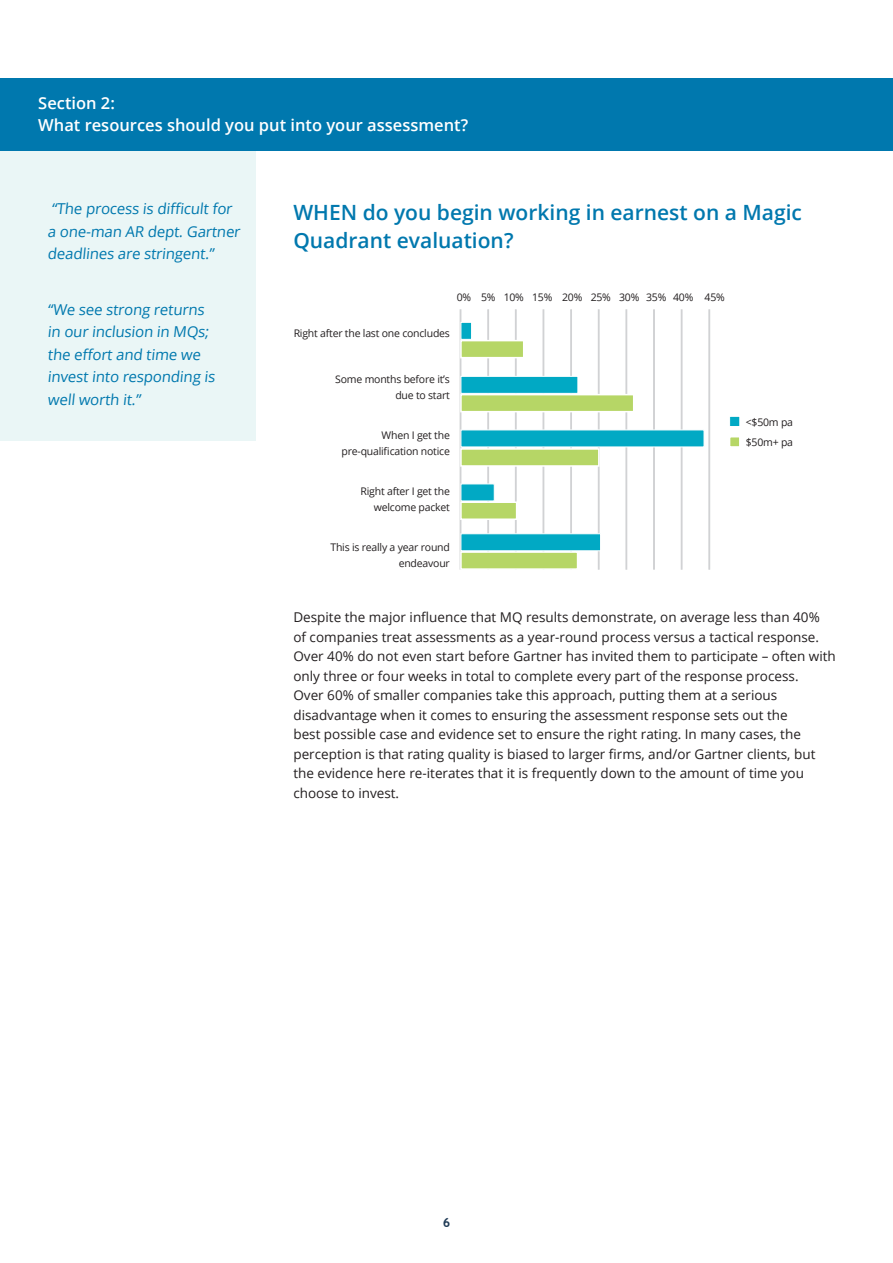
<style>
.page{position:relative;width:893px;height:1263px;background:#fff}
.page>*{position:absolute;margin:0;border:0;box-sizing:border-box;transform-origin:0 0}
.body_text{font:600 21px/28.2px "Open Sans";color:#0078ae}
.t1{font:600 16.5px/22.2px "Open Sans";color:#fff}
.SIdebars{font:15px/22.5px "Open Sans";color:#0078ae}
.body_text-2{font:13.5px/19.5px "Open Sans";color:#231f20}
.sub_header{font:700 12.75px "Trebuchet MS";color:#203b56}
.body_text-3{font:10.5px/16.5px "Open Sans";letter-spacing:-.02em;color:#231f20;text-align:right}
</style>
<div class="page">
<div style="left:0;top:152px;width:255px;height:289px;background:#eaf6f6"></div>
<div style="left:0;top:79px;width:893px;height:72px;background:#0078ae"></div>
<div style="left:729px;top:416px;width:11px;height:11px;background:#01a9c4;border:1px solid #fff"></div>
<div style="left:729px;top:436px;width:11px;height:12px;background:#b6d666;border:2px solid #fff"></div>
<div style="left:460px;top:309px;width:1px;height:261px;border:1px solid #d1d2d4"></div>
<div style="left:487px;top:309px;width:2px;height:261px;border:1px solid #d1d2d4"></div>
<div style="left:515px;top:309px;width:2px;height:261px;border:1px solid #d1d2d4"></div>
<div style="left:543px;top:309px;width:1px;height:261px;border:1px solid #d1d2d4"></div>
<div style="left:570px;top:309px;width:2px;height:261px;border:1px solid #d1d2d4"></div>
<div style="left:598px;top:309px;width:1px;height:261px;border:1px solid #d1d2d4"></div>
<div style="left:626px;top:309px;width:1px;height:261px;border:1px solid #d1d2d4"></div>
<div style="left:653px;top:309px;width:2px;height:261px;border:1px solid #d1d2d4"></div>
<div style="left:681px;top:309px;width:1px;height:261px;border:1px solid #d1d2d4"></div>
<div style="left:708px;top:309px;width:2px;height:261px;border:1px solid #d1d2d4"></div>
<div style="left:460px;top:322px;width:12px;height:18px;background:#01a9c4;border:1px solid #fff"></div>
<div style="left:460px;top:340px;width:64px;height:18px;background:#b6d666;border:2px solid #fff"></div>
<div style="left:460px;top:376px;width:118px;height:18px;background:#01a9c4;border:1px solid #fff"></div>
<div style="left:460px;top:394px;width:174px;height:18px;background:#b6d666;border:2px solid #fff"></div>
<div style="left:460px;top:429px;width:244px;height:18px;background:#01a9c4;border:1px solid #fff"></div>
<div style="left:460px;top:483px;width:35px;height:18px;background:#01a9c4;border:1px solid #fff"></div>
<div style="left:460px;top:501px;width:57px;height:19px;background:#b6d666;border:2px solid #fff"></div>
<div style="left:460px;top:533px;width:141px;height:18px;background:#01a9c4;border:1px solid #fff"></div>
<div style="left:460px;top:551px;width:118px;height:19px;background:#b6d666;border:2px solid #fff"></div>
<div style="left:460px;top:448px;width:140px;height:19px;background:#b6d666;border:2px solid #fff"></div>
<p class="t1" style="left:38px;top:91px;width:431px">Section 2:<br>What resources should you put into your assessment?</p>
<p class="SIdebars" style="left:48px;top:197px;width:196px">“The process is difficult for a one-man AR dept. Gartner deadlines are stringent.”</p>
<p class="SIdebars" style="left:48px;top:298px;width:171px">“We see strong returns in our inclusion in MQs; the effort and time we invest into responding is well worth it.”</p>
<p class="body_text" style="left:293px;top:198px;width:510px">WHEN do you begin working in earnest on a Magic<br>Quadrant evaluation?</p>
<p class="body_text-3" style="left:457px;top:289px;width:270px">0% 5% 10% 15% 20% 25% 30% 35% 40% 45%</p>
<p class="body_text-3" style="left:294px;top:325px;width:158px">Right after the last one concludes</p>
<p class="body_text-3" style="left:335px;top:371px;width:116px">Some months before it’s due to start</p>
<p class="body_text-3" style="left:341px;top:426px;width:110px">When I get the pre-qualification notice</p>
<p class="body_text-3" style="left:360px;top:482px;width:91px">Right after I get the welcome packet</p>
<p class="body_text-3" style="left:330px;top:538px;width:121px">This is really a year round endeavour</p>
<p class="body_text-3" style="left:746px;top:413px;width:49px">&lt;$50m pa</p>
<p class="body_text-3" style="left:746px;top:433px;width:49px">$50m+ pa</p>
<p class="body_text-2" style="left:293px;top:607px;width:544px">Despite the major influence that MQ results demonstrate, on average less than 40% of companies treat assessments as a year-round process versus a tactical response.<br>Over 40% do not even start before Gartner has invited them to participate – often with only three or four weeks in total to complete every part of the response process.<br>Over 60% of smaller companies take this approach, putting them at a serious disadvantage when it comes to ensuring the assessment response sets out the<br>best possible case and evidence set to ensure the right rating. In many cases, the perception is that rating quality is biased to larger firms, and/or Gartner clients, but the evidence here re-iterates that it is frequently down to the amount of time you choose to invest.</p>
<p class="sub_header" style="left:443px;top:1215px;width:9px">6</p>
</div>
